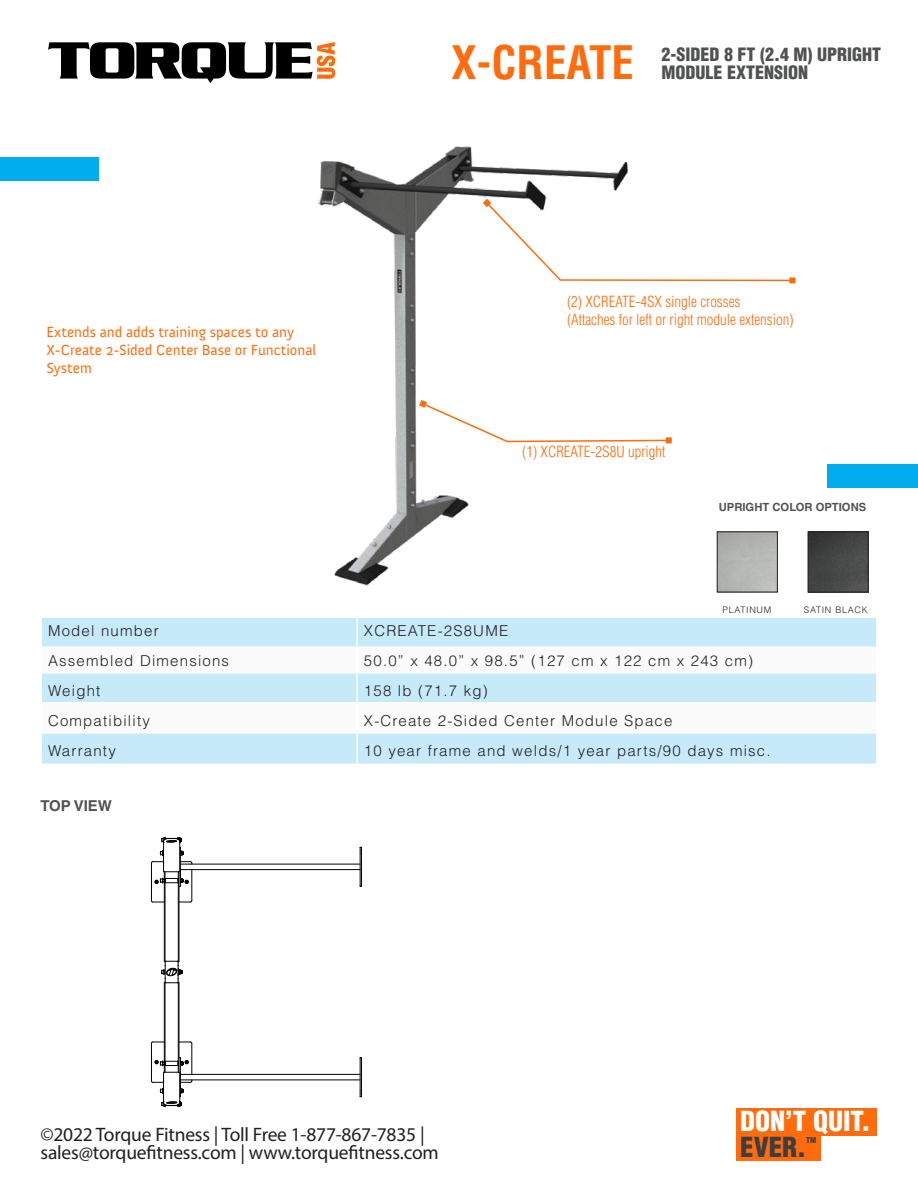
<style>
.page{position:relative;width:918px;height:1188px;background:#fff}
.page>*{position:absolute;margin:0;border:0;box-sizing:border-box;transform-origin:0 0}
.t1{font:700 condensed 45px "Helvetica LT Std";color:#ff6b0d}
.t2{font:900 condensed 27px "Helvetica LT Std";color:#fff}
.t3{font:900 condensed 27px "Helvetica LT Std";color:#3e3e3f}
.t4{font:19.5px/18px "Myriad Pro";letter-spacing:-.01em;color:#231f20}
.t5{font:900 condensed 18px/18px "Helvetica LT Std";color:#505252}
.Text_left{font:300 15px "Helvetica LT Std";letter-spacing:.08em;color:#231f20}
.Features_heading{font:300 condensed 15px "Helvetica LT Std";color:#ff6b0d}
.t6{font:15px/18px "Anivers";color:#ff6b0d}
.t7{font:700 15px "Helvetica LT Std";color:#505252}
.t8{font:700 11.25px "Helvetica LT Std";color:#505252}
.Text_left-2{font:300 9px "Helvetica LT Std";letter-spacing:.08em;color:#231f20}
.t9{font:900 condensed 7.8px "Helvetica LT Std";color:#3e3e3f}
</style>
<div class="page">
<img style="left:55px;top:146px;width:741px;height:443px">
<div style="left:827px;top:464px;width:91px;height:24px;background:#00aeef"></div>
<div style="left:0;top:157px;width:99px;height:23px;background:#00aeef"></div>
<svg style="left:48px;top:42px;width:287px;height:41px"></svg>
<div style="left:736px;top:1108px;width:141px;height:28px;background:#ff6b0d"></div>
<div style="left:736px;top:1132px;width:84px;height:28px;background:#ff6b0d"></div>
<div style="left:42px;top:618px;width:834px;height:146px;background:#c6eafa"></div>
<svg style="left:42px;top:648px;width:834px;height:84px"></svg>
<hr style="left:356px;top:618px;width:2px;height:28px;background:#fff">
<hr style="left:40px;top:646px;width:317px;height:2px;background:#fff">
<hr style="left:357px;top:646px;width:521px;height:2px;background:#fff">
<hr style="left:356px;top:648px;width:2px;height:24px;background:#fff">
<hr style="left:40px;top:672px;width:317px;height:2px;background:#fff">
<hr style="left:357px;top:672px;width:521px;height:2px;background:#fff">
<hr style="left:356px;top:674px;width:2px;height:28px;background:#fff">
<hr style="left:40px;top:702px;width:317px;height:2px;background:#fff">
<hr style="left:357px;top:702px;width:521px;height:2px;background:#fff">
<hr style="left:356px;top:704px;width:2px;height:28px;background:#fff">
<hr style="left:40px;top:732px;width:317px;height:2px;background:#fff">
<hr style="left:357px;top:732px;width:521px;height:2px;background:#fff">
<hr style="left:356px;top:734px;width:2px;height:30px;background:#fff">
<svg style="left:419px;top:400px;width:253px;height:43px"></svg>
<svg style="left:483px;top:199px;width:312px;height:84px"></svg>
<hr style="left:180px;top:864px;width:180px;height:1px;background:#040503">
<hr style="left:180px;top:869px;width:180px;height:1px;background:#040503">
<hr style="left:180px;top:1074px;width:180px;height:1px;background:#040503">
<hr style="left:180px;top:1080px;width:180px;height:1px;background:#040503">
<hr style="left:361px;top:1059px;width:1px;height:31px;background:#040503">
<hr style="left:360px;top:1059px;width:1px;height:31px;background:#040503">
<svg style="left:360px;top:1090px;width:2px;height:7px"></svg>
<hr style="left:361px;top:854px;width:1px;height:31px;background:#040503">
<hr style="left:360px;top:854px;width:1px;height:31px;background:#040503">
<svg style="left:360px;top:847px;width:2px;height:7px"></svg>
<hr style="left:151px;top:1043px;width:1px;height:38px;background:#040503">
<hr style="left:192px;top:1043px;width:1px;height:31px;background:#040503">
<svg style="left:151px;top:1042px;width:13px;height:1px"></svg>
<svg style="left:180px;top:1042px;width:12px;height:1px"></svg>
<hr style="left:192px;top:870px;width:1px;height:31px;background:#040503">
<hr style="left:151px;top:863px;width:1px;height:38px;background:#040503">
<svg style="left:180px;top:901px;width:12px;height:2px"></svg>
<svg style="left:151px;top:901px;width:13px;height:2px"></svg>
<svg style="left:151px;top:837px;width:42px;height:50px"></svg>
<svg style="left:151px;top:1057px;width:42px;height:50px"></svg>
<hr style="left:178px;top:872px;width:1px;height:90px;background:#040503">
<hr style="left:179px;top:872px;width:1px;height:90px;background:#040503">
<hr style="left:165px;top:872px;width:1px;height:90px;background:#040503">
<hr style="left:164px;top:872px;width:1px;height:90px;background:#040503">
<hr style="left:178px;top:982px;width:1px;height:90px;background:#040503">
<hr style="left:179px;top:982px;width:1px;height:90px;background:#040503">
<hr style="left:165px;top:982px;width:1px;height:90px;background:#040503">
<hr style="left:164px;top:982px;width:1px;height:90px;background:#040503">
<svg style="left:161px;top:961px;width:22px;height:23px"></svg>
<img style="left:719px;top:534px;width:57px;height:56px">
<div style="left:717px;top:532px;width:61px;height:60px;border:1px solid #231f20"></div>
<img style="left:810px;top:534px;width:56px;height:56px">
<div style="left:808px;top:532px;width:60px;height:60px;border:1px solid #231f20"></div>
<p class="t6" style="left:46px;top:323px;width:271px">Extends and adds training spaces to any<br>X-Create 2-Sided Center Base or Functional<br>System</p>
<h1 class="t1" style="left:452px;top:34px;width:184px">X-CREATE</h1>
<p class="t5" style="left:662px;top:45px;width:221px">2-SIDED 8 FT (2.4 M) UPRIGHT<br>MODULE EXTENSION</p>
<p class="Features_heading" style="left:567px;top:292px;width:175px">(2) XCREATE-4SX single crosses</p>
<p class="Features_heading" style="left:567px;top:310px;width:228px">(Attaches for left or right module extension)</p>
<p class="Features_heading" style="left:522px;top:442px;width:145px">(1) XCREATE-2S8U upright</p>
<p class="t8" style="left:719px;top:500px;width:149px">UPRIGHT COLOR OPTIONS</p>
<p class="Text_left-2" style="left:723px;top:604px;width:50px">PLATINUM</p>
<p class="Text_left-2" style="left:804px;top:604px;width:65px">SATIN BLACK</p>
<p class="Text_left" style="left:48px;top:621px;width:112px">Model number</p>
<p class="Text_left" style="left:364px;top:621px;width:146px">XCREATE-2S8UME</p>
<p class="Text_left" style="left:48px;top:651px;width:183px">Assembled Dimensions</p>
<p class="Text_left" style="left:364px;top:651px;width:391px">50.0” x 48.0” x 98.5” (127 cm x 122 cm x 243 cm)</p>
<p class="Text_left" style="left:48px;top:681px;width:54px">Weight</p>
<p class="Text_left" style="left:364px;top:681px;width:125px">158 lb (71.7 kg)</p>
<p class="Text_left" style="left:48px;top:711px;width:103px">Compatibility</p>
<p class="Text_left" style="left:364px;top:711px;width:310px">X-Create 2-Sided Center Module Space</p>
<p class="Text_left" style="left:48px;top:741px;width:69px">Warranty</p>
<p class="Text_left" style="left:364px;top:741px;width:408px">10 year frame and welds/1 year parts/90 days misc.</p>
<p class="t7" style="left:40px;top:796px;width:73px">TOP VIEW</p>
<h3 class="t4" style="left:40px;top:1125px;width:400px">©2022 Torque Fitness | Toll Free 1-877-867-7835 | sales@torquefitness.com | www.torquefitness.com</h3>
<h2 class="t2" style="left:740px;top:1104px;width:132px">DON’T QUIT.</h2>
<h2 class="t3" style="left:740px;top:1130px;width:68px">EVER.</h2>
<p class="t9" style="left:806px;top:1135px;width:12px">TM</p>
</div>
